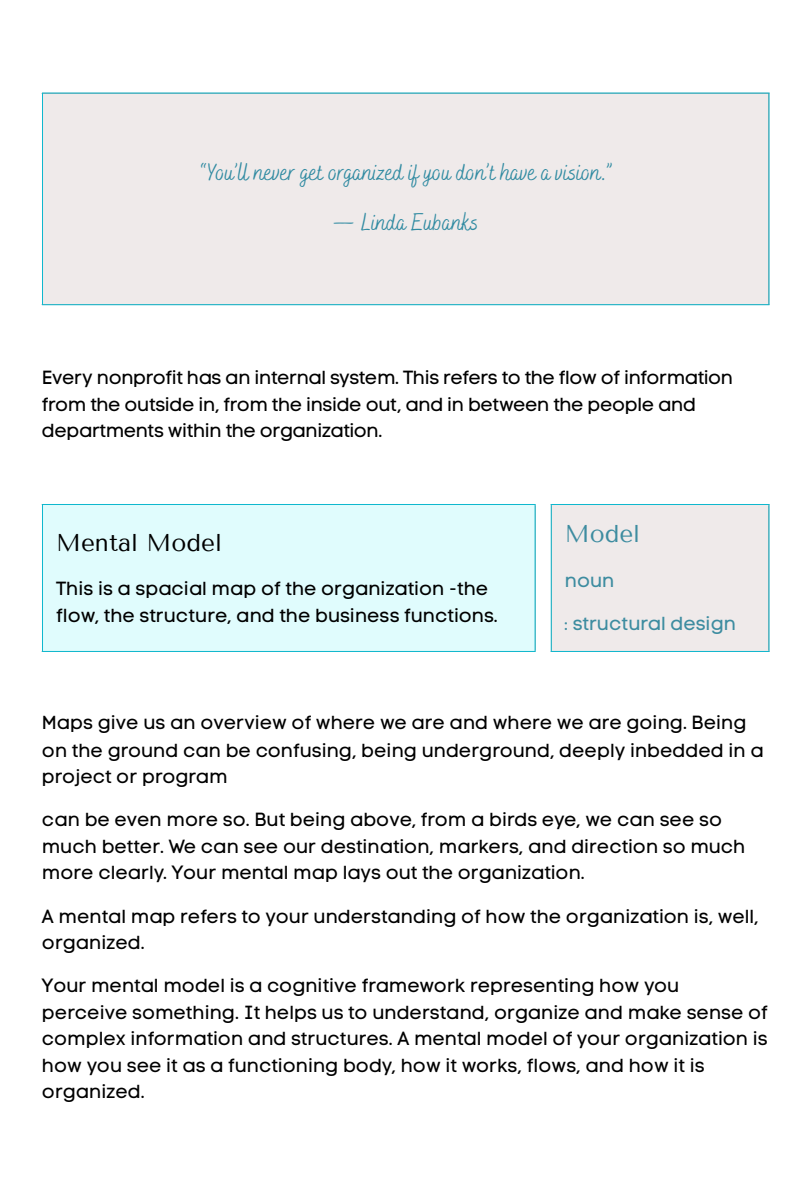
<style>
.page{position:relative;width:810px;height:1181px;background:#fff}
.page>*{position:absolute;margin:0;border:0;box-sizing:border-box;transform-origin:0 0}
.t1{font:24.3px "Bakerie Smooth";letter-spacing:-.005em;color:#318ba2}
.t2{font:24.3px "Tenor Sans";color:#000}
.t3{font:24.3px "Tenor Sans";color:#3d8ca0}
.t4{font:18.9px/26.5px "Code Pro Normal LC";color:#000}
.t5{font:18.9px/26.8px "Code Pro Normal LC";letter-spacing:-.02em;color:#000}
.t6{font:18.9px "Code Pro Normal LC";color:#3d8ca0}
</style>
<div class="page">
<div style="left:42px;top:93px;width:727px;height:212px;background:#efeaea"></div>
<hr style="left:42px;top:94px;width:1px;height:210px;background:#0fb8ce">
<hr style="left:768px;top:94px;width:1px;height:210px;background:#0fb8ce">
<hr style="left:42px;top:93px;width:727px;height:1px;background:#0fb8ce">
<hr style="left:42px;top:304px;width:727px;height:1px;background:#0fb8ce">
<div style="left:42px;top:504px;width:494px;height:148px;background:#e0fcfd"></div>
<div style="left:551px;top:504px;width:218px;height:148px;background:#efeaea"></div>
<hr style="left:42px;top:505px;width:1px;height:146px;background:#0fb8ce">
<hr style="left:535px;top:505px;width:1px;height:146px;background:#0fb8ce">
<hr style="left:42px;top:504px;width:494px;height:1px;background:#0fb8ce">
<hr style="left:42px;top:651px;width:494px;height:1px;background:#0fb8ce">
<hr style="left:551px;top:505px;width:1px;height:146px;background:#0fb8ce">
<hr style="left:768px;top:505px;width:1px;height:146px;background:#0fb8ce">
<hr style="left:551px;top:504px;width:218px;height:1px;background:#0fb8ce">
<hr style="left:551px;top:651px;width:218px;height:1px;background:#0fb8ce">
<p class="t1" style="left:199px;top:157px;width:414px">“You’ll never get organized if you don’t have a vision.”</p>
<p class="t1" style="left:333px;top:208px;width:147px">— Linda Eubanks</p>
<h3 class="t5" style="left:42px;top:363px;width:693px">Every nonprofit has an internal system. This refers to the flow of information from the outside in, from the inside out, and in between the people and departments within the organization.</h3>
<h1 class="t2" style="left:56px;top:528px;width:167px">Mental Model</h1>
<p class="t4" style="left:56px;top:574px;width:443px;line-height:27.3px">This is a spacial map of the organization -the flow, the structure, and the business functions.</p>
<h1 class="t3" style="left:565px;top:520px;width:77px">Model</h1>
<p class="t6" style="left:565px;top:569px;width:51px">noun</p>
<p class="t6" style="left:565px;top:612px;width:173px">: structural design</p>
<h3 class="t4" style="left:42px;top:709px;width:723px">Maps give us an overview of where we are and where we are going. Being on the ground can be confusing, being underground, deeply inbedded in a project or program</h3>
<h3 class="t4" style="left:42px;top:806px;width:705px">can be even more so. But being above, from a birds eye, we can see so much better. We can see our destination, markers, and direction so much more clearly. Your mental map lays out the organization.</h3>
<h3 class="t4" style="left:42px;top:902px;width:718px">A mental map refers to your understanding of how the organization is, well, organized.</h3>
<h3 class="t4" style="left:42px;top:972px;width:727px">Your mental model is a cognitive framework representing how you perceive something. It helps us to understand, organize and make sense of complex information and structures. A mental model of your organization is how you see it as a functioning body, how it works, flows, and how it is organized.</h3>
</div>
